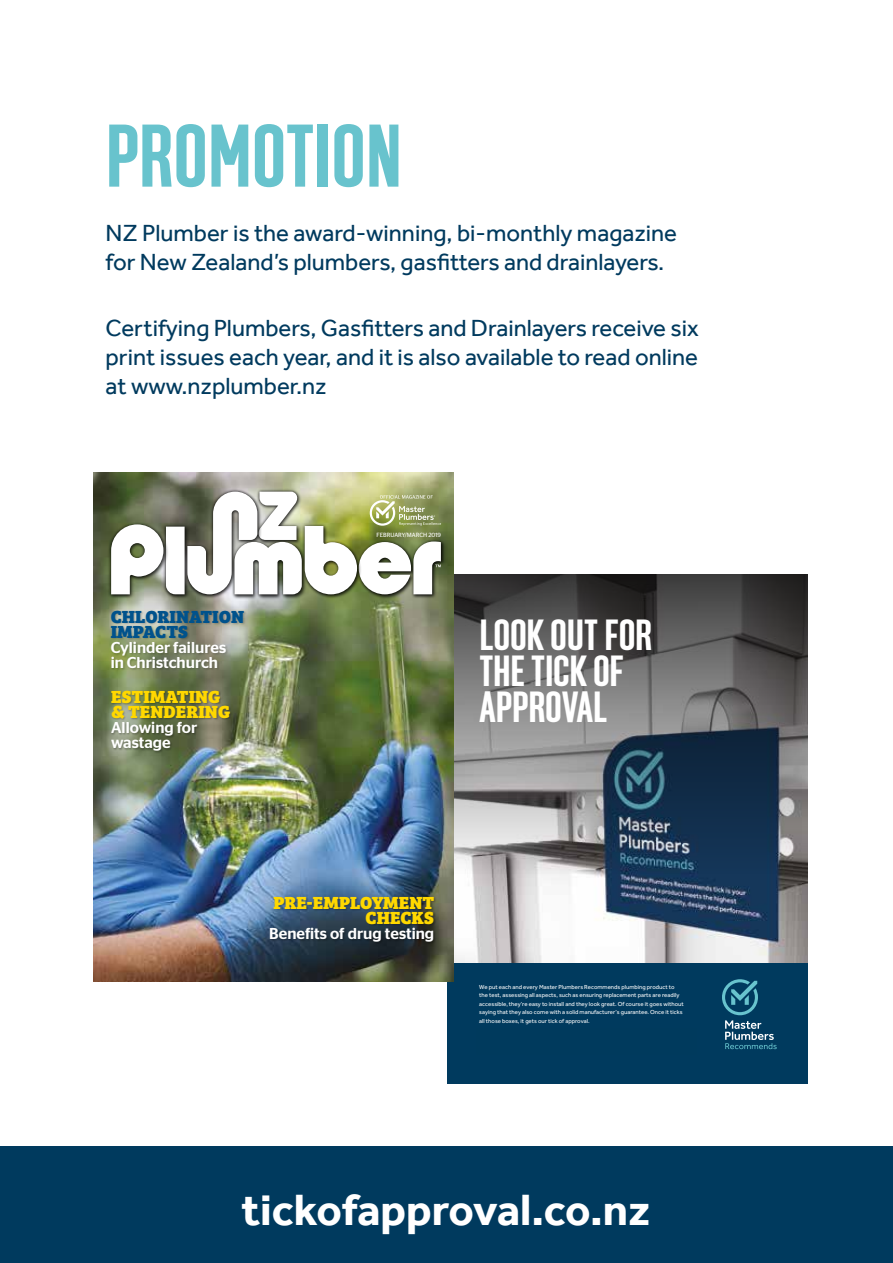
<style>
.page{position:relative;width:893px;height:1263px;background:#fff}
.page>*{position:absolute;margin:0;border:0;box-sizing:border-box;transform-origin:0 0}
.t1{font:700 88.65px "Solido Compressed";color:#68c3cd}
.t2{font:700 45px "Effra";color:#fff}
.t3{font:700 43.5px/36.2px "Solido Compressed";letter-spacing:-.005em;color:#fff}
.t4{font:24px/28.8px "Effra";color:#003a5e}
.t5{font:800 18.15px/15.1px "Bree Serif";color:#ffd800}
.t6{font:800 18.15px/15.1px "Bree Serif";color:#00528c}
.t7{font:500 15.75px/15.1px "Stag Sans";color:#fff}
.t8{font:6px/8.4px "Effra";color:#fff}
.t9{font:6px "Stag Sans";color:#fff}
</style>
<div class="page">
<img style="left:454px;top:873px;width:354px;height:90px">
<svg style="left:454px;top:574px;width:354px;height:299px;background:#5e636a"></svg>
<div style="left:448px;top:963px;width:360px;height:120px;background:#003a5e"></div>
<svg style="left:722px;top:979px;width:55px;height:70px"></svg>
<div style="left:0;top:1147px;width:893px;height:116px;background:#003a5e"></div>
<img style="left:94px;top:472px;width:360px;height:509px">
<div style="left:108px;top:488px;width:336px;height:110px;background:#000;opacity:.8"></div>
<div style="left:357px;top:540px;width:59px;height:59px;background:#000;opacity:.6"></div>
<div style="left:164px;top:525px;width:26px;height:74px;background:#000;opacity:.6"></div>
<div style="left:257px;top:490px;width:45px;height:55px;background:#000;opacity:.6"></div>
<div style="left:186px;top:490px;width:76px;height:109px;background:#000;opacity:.6"></div>
<div style="left:233px;top:540px;width:74px;height:59px;background:#000;opacity:.6"></div>
<div style="left:412px;top:540px;width:34px;height:59px;background:#000;opacity:.6"></div>
<div style="left:109px;top:523px;width:59px;height:76px;background:#000;opacity:.6"></div>
<div style="left:303px;top:524px;width:59px;height:75px;background:#000;opacity:.6"></div>
<img style="left:111px;top:492px;width:330px;height:102px">
<div style="left:110px;top:610px;width:137px;height:61px;background:#000;opacity:.2"></div>
<div style="left:111px;top:690px;width:122px;height:64px;background:#000;opacity:.3"></div>
<div style="left:270px;top:896px;width:167px;height:49px;background:#000;opacity:.3"></div>
<h1 class="t1" style="left:106px;top:106px;width:298px">PROMOTION</h1>
<h3 class="t4" style="left:106px;top:219px;width:573px">NZ Plumber is the award-winning, bi-monthly magazine for New Zealand’s plumbers, gasfitters and drainlayers.</h3>
<h3 class="t4" style="left:106px;top:313px;width:595px;text-align:justify">Certifying Plumbers, Gasfitters and Drainlayers receive six print issues each year, and it is also available to read online at www.nzplumber.nz</h3>
<h3 class="t6" style="left:111px;top:607px;width:135px">CHLORINATION<br>IMPACTS</h3>
<h3 class="t7" style="left:111px;top:640px;width:117px">Cylinder failures in Christchurch</h3>
<h3 class="t5" style="left:111px;top:687px;width:121px">ESTIMATING &amp; TENDERING</h3>
<h3 class="t7" style="left:111px;top:720px;width:88px">Allowing for wastage</h3>
<p class="t9" style="left:377px;top:531px;width:66px">FEBRUARY/MARCH 2019</p>
<h3 class="t3" style="left:479px;top:619px;width:174px">LOOK OUT FOR<br>THE TICK OF<br>APPROVAL</h3>
<h3 class="t5" style="left:273px;top:893px;width:162px;text-align:right">PRE-EMPLOYMENT<br>CHECKS</h3>
<h3 class="t7" style="left:269px;top:926px;width:166px">Benefits of drug testing</h3>
<p class="t8" style="left:479px;top:982px;width:206px">We put each and every Master Plumbers Recommends plumbing product to the test, assessing all aspects, such as ensuring replacement parts are readily accessible, they’re easy to install and they look great. Of course it goes without saying that they also come with a solid manufacturer’s guarantee. Once it ticks all those boxes, it gets our tick of approval.</p>
<h2 class="t2" style="left:241px;top:1183px;width:410px">tickofapproval.co.nz</h2>
</div>
